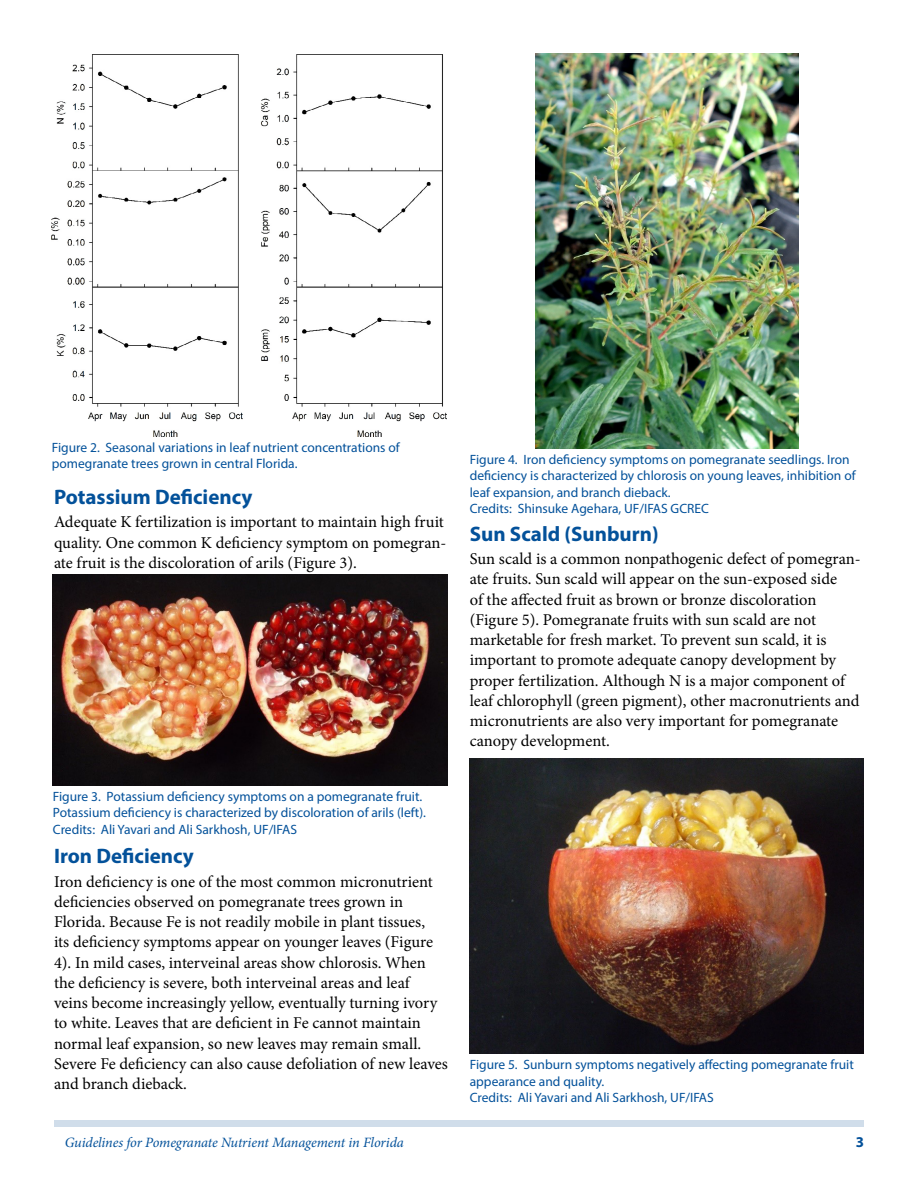
<style>
.page{position:relative;width:918px;height:1188px;background:#fff}
.page>*{position:absolute;margin:0;border:0;box-sizing:border-box;transform-origin:0 0}
.t1{font:700 21px "Myriad Pro";color:#03519a}
.t2{font:16.5px/20.2px "Minion Pro";color:#000}
.t3{font:700 15px "Myriad Pro";color:#03519a}
.t4{font:italic 14.25px "Minion Pro";letter-spacing:-.01em;color:#03519a}
.t5{font:13.5px/16.5px "Myriad Pro";color:#03519a}
</style>
<div class="page">
<div style="left:54px;top:1120px;width:810px;height:7px;background:#d0ddea"></div>
<img style="left:52px;top:54px;width:394px;height:382px">
<img style="left:53px;top:575px;width:394px;height:210px">
<img style="left:536px;top:54px;width:262px;height:394px">
<img style="left:470px;top:758px;width:394px;height:296px">
<p class="t5" style="left:52px;top:439px;width:350px">Figure 2. Seasonal variations in leaf nutrient concentrations of pomegranate trees grown in central Florida.</p>
<p class="t1" style="left:54px;top:483px;width:200px">Potassium Deficiency</p>
<p class="t2" style="left:54px;top:512px;width:394px">Adequate K fertilization is important to maintain high fruit quality. One common K deficiency symptom on pomegran&shy;ate fruit is the discoloration of arils (Figure 3).</p>
<p class="t5" style="left:53px;top:788px;width:375px">Figure 3. Potassium deficiency symptoms on a pomegranate fruit.<br>Potassium deficiency is characterized by discoloration of arils (left).<br>Credits: Ali Yavari and Ali Sarkhosh, UF/IFAS</p>
<p class="t1" style="left:54px;top:842px;width:141px">Iron Deficiency</p>
<p class="t2" style="left:54px;top:871px;width:396px">Iron deficiency is one of the most common micronutrient deficiencies observed on pomegranate trees grown in Florida. Because Fe is not readily mobile in plant tissues,<br>its deficiency symptoms appear on younger leaves (Figure 4). In mild cases, interveinal areas show chlorosis. When the deficiency is severe, both interveinal areas and leaf<br>veins become increasingly yellow, eventually turning ivory to white. Leaves that are deficient in Fe cannot maintain normal leaf expansion, so new leaves may remain small.<br>Severe Fe deficiency can also cause defoliation of new leaves and branch dieback.</p>
<p class="t5" style="left:470px;top:451px;width:387px">Figure 4. Iron deficiency symptoms on pomegranate seedlings. Iron deficiency is characterized by chlorosis on young leaves, inhibition of leaf expansion, and branch dieback.<br>Credits: Shinsuke Agehara, UF/IFAS GCREC</p>
<p class="t1" style="left:470px;top:520px;width:190px">Sun Scald (Sunburn)</p>
<p class="t2" style="left:470px;top:549px;width:392px">Sun scald is a common nonpathogenic defect of pomegran&shy;ate fruits. Sun scald will appear on the sun-exposed side<br>of the affected fruit as brown or bronze discoloration (Figure 5). Pomegranate fruits with sun scald are not marketable for fresh market. To prevent sun scald, it is important to promote adequate canopy development by proper fertilization. Although N is a major component of leaf chlorophyll (green pigment), other macronutrients and micronutrients are also very important for pomegranate canopy development.</p>
<p class="t5" style="left:470px;top:1056px;width:386px">Figure 5. Sunburn symptoms negatively affecting pomegranate fruit appearance and quality.<br>Credits: Ali Yavari and Ali Sarkhosh, UF/IFAS</p>
<p class="t4" style="left:65px;top:1133px;width:341px">Guidelines for Pomegranate Nutrient Management in Florida</p>
<p class="t3" style="left:856px;top:1133px;width:10px">3</p>
</div>
